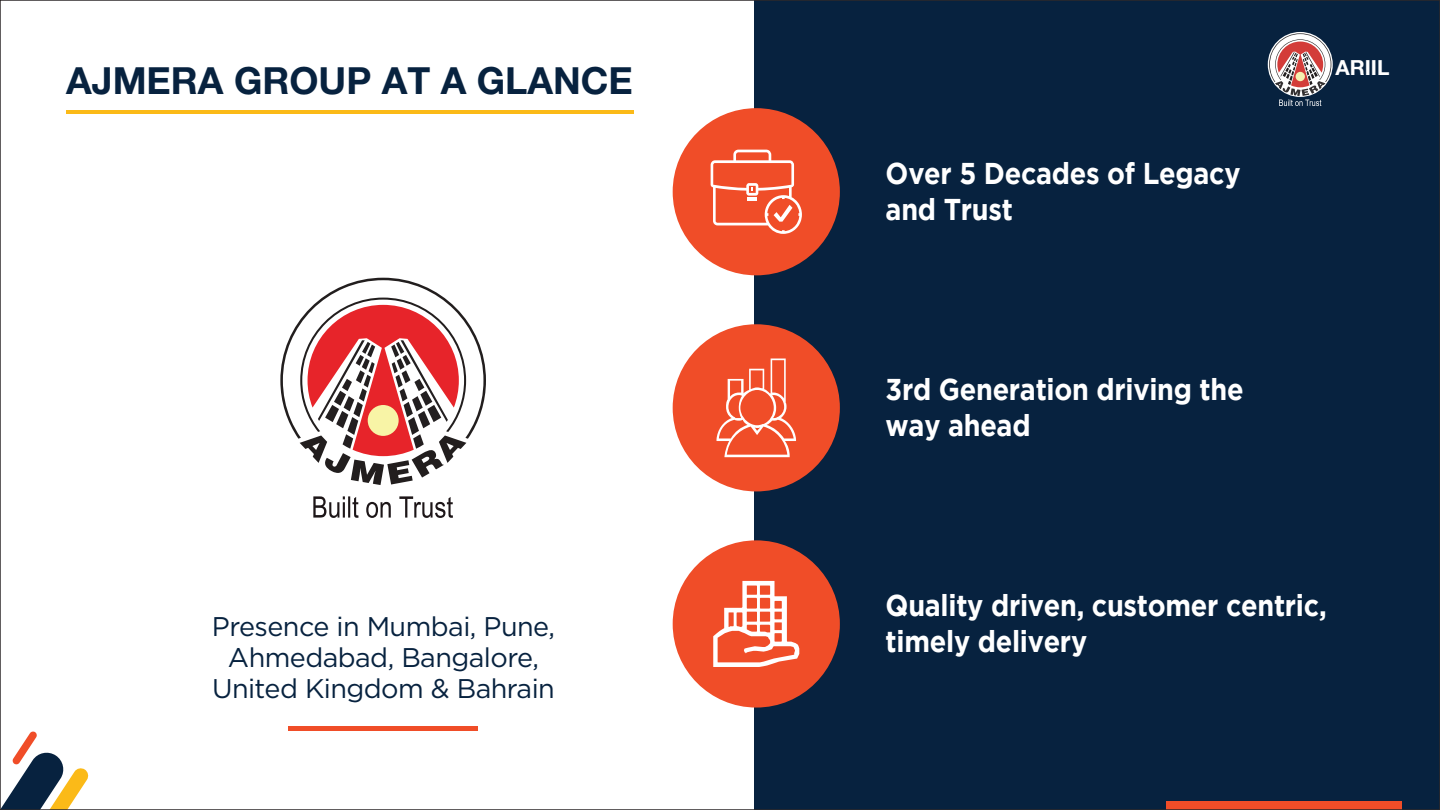
<style>
.page{position:relative;width:1440px;height:810px;background:#fff}
.page>*{position:absolute;margin:0;border:0;box-sizing:border-box;transform-origin:0 0}
.t1{font:700 37.5px "Helvetica Neue LT Pro";color:#07223f}
.t2{font:700 30px/36px "Gotham";letter-spacing:-.01em;color:#fff;scale:.9 1}
.t3{font:27px/30.6px "Gotham";letter-spacing:-.02em;color:#07223f;text-align:center}
.t4{font:700 20.85px "Helvetica Neue LT Pro";color:#fff}
</style>
<div class="page">
<div style="left:754px;top:0;width:686px;height:810px;background:#07223f"></div>
<div style="left:1167px;top:801px;width:235px;height:9px;background:#f04d28"></div>
<hr style="left:288px;top:726px;width:190px;height:4px;background:#f04d28">
<hr style="left:66px;top:111px;width:567px;height:3px;background:#fbba18">
<svg style="left:3px;top:731px;width:86px;height:76px"></svg>
<svg style="left:313px;top:496px;width:140px;height:22px"></svg>
<svg style="left:280px;top:278px;width:206px;height:207px"></svg>
<div style="left:368px;top:405px;width:31px;height:31px;background:#f8f4a6;border-radius:50%"></div>
<div style="left:673px;top:108px;width:167px;height:167px;background:#f04d28;border-radius:50%"></div>
<svg style="left:711px;top:150px;width:91px;height:84px"></svg>
<div style="left:673px;top:324px;width:167px;height:167px;background:#f04d28;border-radius:50%"></div>
<svg style="left:717px;top:359px;width:79px;height:98px"></svg>
<div style="left:673px;top:540px;width:167px;height:168px;background:#f04d28;border-radius:50%"></div>
<svg style="left:713px;top:581px;width:86px;height:86px"></svg>
<svg style="left:1269px;top:33px;width:62px;height:73px"></svg>
<div style="left:1296px;top:72px;width:9px;height:9px;background:#f5f1b0;border-radius:50%"></div>
<p class="t1" style="left:66px;top:57px;width:568px">AJMERA GROUP AT A GLANCE</p>
<p class="t3" style="left:212px;top:611px;width:345px">Presence in Mumbai, Pune,<br>Ahmedabad, Bangalore,<br>United Kingdom &amp; Bahrain</p>
<p class="t2" style="left:886px;top:155px;width:396px">Over 5 Decades of Legacy and Trust</p>
<p class="t4" style="left:1335px;top:55px;width:56px">ARIIL</p>
<p class="t2" style="left:886px;top:371px;width:399px">3rd Generation driving the way ahead</p>
<p class="t2" style="left:886px;top:587px;width:492px">Quality driven, customer centric, timely delivery</p>
</div>
